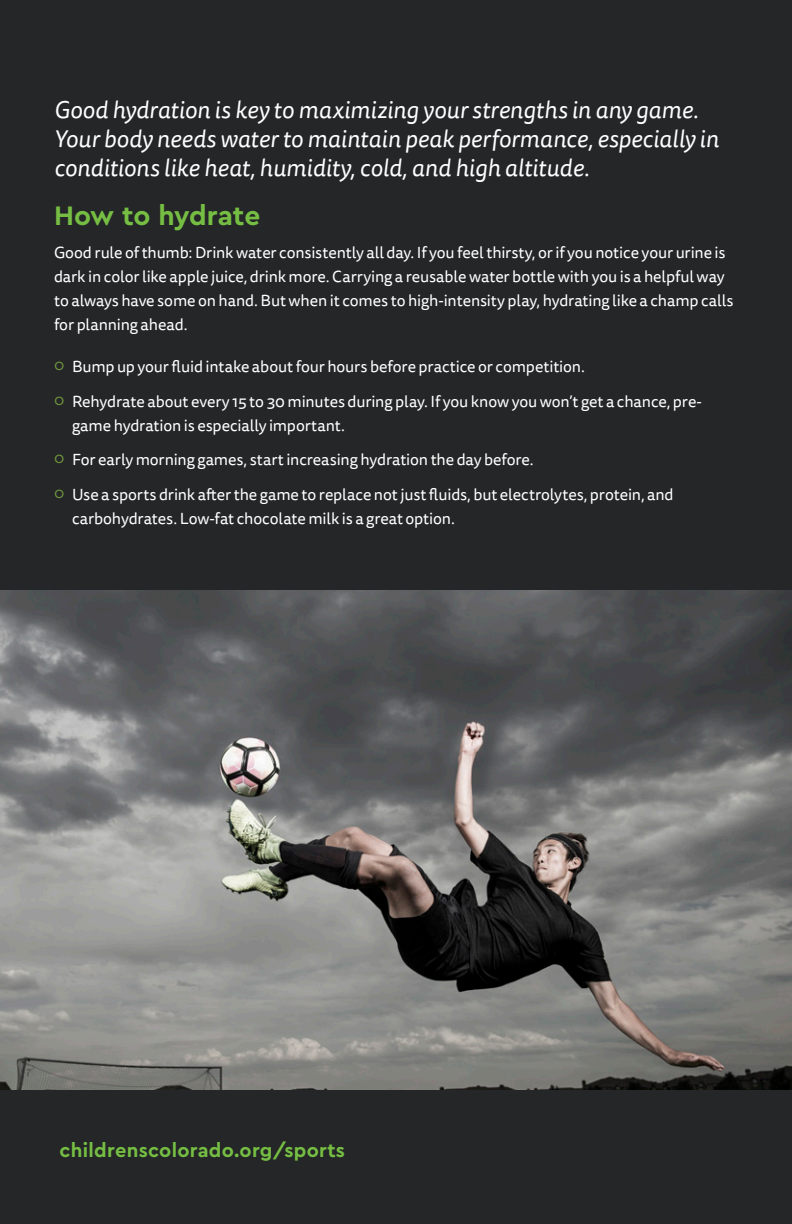
<style>
.page{position:relative;width:792px;height:1224px;background:#242627}
.page>*{position:absolute;margin:0;border:0;box-sizing:border-box;transform-origin:0 0}
.Headings{font:700 28px "Cera PRO";letter-spacing:-.005em;color:#75be43}
.SUBHEADS{font:italic 24px/28.8px "Tisa Sans Pro";color:#fff}
.Provider-text_in_top{font:700 20px "Cera PRO";letter-spacing:.015em;color:#75be43}
.COPY{font:16px/24px "Tisa Sans Pro";letter-spacing:-.01em;color:#fff}
.s1{font-family:"Gotham";color:#70963d}
</style>
<div class="page">
<img style="left:0;top:590px;width:792px;height:499px">
<p class="SUBHEADS" style="left:54px;top:96px;width:666px">Good hydration is key to maximizing your strengths in any game.<br>Your body needs water to maintain peak performance, especially in conditions like heat, humidity, cold, and high altitude.</p>
<p class="Headings" style="left:54px;top:197px;width:208px">How to hydrate</p>
<p class="COPY" style="left:54px;top:241px;width:681px">Good rule of thumb: Drink water consistently all day. If you feel thirsty, or if you notice your urine is dark in color like apple juice, drink more. Carrying a reusable water bottle with you is a helpful way to always have some on hand. But when it comes to high-intensity play, hydrating like a champ calls for planning ahead.</p>
<p class="COPY" style="left:54px;top:355px;width:533px"><span class="s1">o</span> Bump up your fluid intake about four hours before practice or competition.</p>
<p class="COPY" style="left:72px;top:389px;width:631px;text-indent:-18px"><span class="s1">o</span> Rehydrate about every 15 to 30 minutes during play. If you know you won’t get a chance, pre&shy;game hydration is especially important.</p>
<p class="COPY" style="left:54px;top:448px;width:481px"><span class="s1">o</span> For early morning games, start increasing hydration the day before.</p>
<p class="COPY" style="left:72px;top:483px;width:603px;text-indent:-18px"><span class="s1">o</span> Use a sports drink after the game to replace not just fluids, but electrolytes, protein, and carbohydrates. Low-fat chocolate milk is a great option.</p>
<p class="Provider-text_in_top" style="left:60px;top:1137px;width:287px">childrenscolorado.org/sports</p>
</div>
